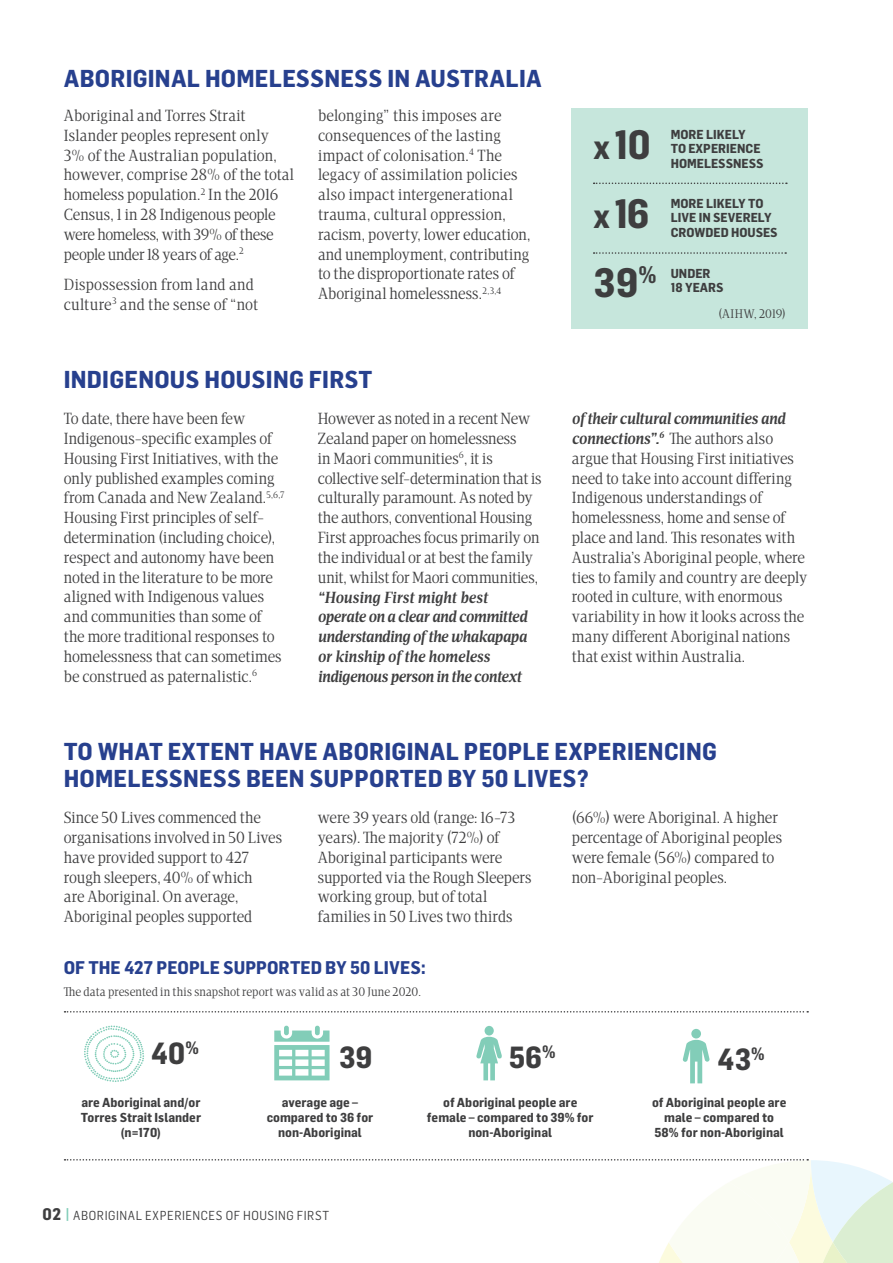
<style>
.page{position:relative;width:893px;height:1263px;background:#fff}
.page>*{position:absolute;margin:0;border:0;box-sizing:border-box;transform-origin:0 0}
.t1{font:700 40.2px "Flama Semicondensed";color:#3e3e3f}
.t2{font:700 30px "Flama Semicondensed";color:#3e3e3f}
.t3{font:700 24px/27px "Flama Semicondensed";letter-spacing:.01em;color:#27408e}
.t4{font:700 18px "Flama Semicondensed";color:#27408e}
.t5{font:16.5px/19.8px "Apud";color:#3e3e3f}
.t6{font:italic 700 16.5px/19.8px "Apud";letter-spacing:-.005em;color:#3e3e3f}
.t7{font:700 12.75px/15px "Flama Semicondensed";color:#3e3e3f;text-align:center}
.t8{font:12.75px "Apud";letter-spacing:.01em;color:#3e3e3f}
.t9{font:12.75px "Flama Semicondensed";letter-spacing:.04em;color:#3e3e3f}
.s1{font-size:33px}
.s2{font-size:40.2px}
.s3{font-size:23.4px}
.s4{font-weight:700;font-style:italic}
.s5{font-weight:700;font-size:16.5px}
.s6{font-weight:700;font-size:16.5px;color:#82cdb8}
</style>
<div class="page">
<div style="left:571px;top:109px;width:237px;height:220px;background:#c6e6dc"></div>
<svg style="left:594px;top:183px;width:193px;height:1px"></svg>
<svg style="left:594px;top:252px;width:192px;height:2px"></svg>
<div style="left:485px;top:1026px;width:9px;height:9px;background:#82cdb8;border-radius:50%"></div>
<svg style="left:476px;top:1037px;width:26px;height:43px"></svg>
<svg style="left:683px;top:1039px;width:27px;height:44px"></svg>
<div style="left:691px;top:1029px;width:10px;height:9px;background:#82cdb8;border-radius:50%"></div>
<svg style="left:274px;top:1025px;width:56px;height:55px"></svg>
<svg style="left:65px;top:1159px;width:828px;height:104px"></svg>
<svg style="left:65px;top:1011px;width:743px;height:1px"></svg>
<svg style="left:84px;top:1025px;width:60px;height:57px"></svg>
<h3 class="t3" style="left:64px;top:64px;width:479px">ABORIGINAL HOMELESSNESS IN AUSTRALIA</h3>
<p class="t5" style="left:64px;top:106px;width:232px">Aboriginal and Torres Strait<br>Islander peoples represent only<br>3% of the Australian population, however, comprise 28% of the total homeless population.<sup>2</sup> In the 2016<br>Census, 1 in 28 Indigenous people were homeless, with 39% of these people under 18 years of age.<sup>2</sup></p>
<p class="t5" style="left:64px;top:275px;width:196px">Dispossession from land and culture<sup>3</sup> and the sense of “not</p>
<p class="t5" style="left:318px;top:106px;width:214px">belonging” this imposes are consequences of the lasting impact of colonisation.<sup>4</sup> The legacy of assimilation policies also impact intergenerational trauma, cultural oppression, racism, poverty, lower education, and unemployment, contributing to the disproportionate rates of<br>Aboriginal homelessness.<sup>2,3,4</sup></p>
<h3 class="t3" style="left:64px;top:365px;width:310px">INDIGENOUS HOUSING FIRST</h3>
<p class="t5" style="left:64px;top:409px;width:222px">To date, there have been few<br>Indigenous-specific examples of<br>Housing First Initiatives, with the only published examples coming from Canada and New Zealand.<sup>5,6,7<br></sup>Housing First principles of self&shy;determination (including choice), respect and autonomy have been noted in the literature to be more aligned with Indigenous values and communities than some of the more traditional responses to homelessness that can sometimes be construed as paternalistic.<sup>6</sup></p>
<p class="t5" style="left:318px;top:409px;width:225px">However as noted in a recent New Zealand paper on homelessness<br>in Maori communities<sup>6</sup>, it is collective self-determination that is culturally paramount. As noted by the authors, conventional Housing First approaches focus primarily on the individual or at best the family unit, whilst for Maori communities,</p>
<p class="t6" style="left:318px;top:587px;width:211px">“Housing First might best operate on a clear and committed understanding of the whakapapa or kinship of the homeless indigenous person in the context</p>
<h1 class="t1" style="left:594px;top:119px;width:59px"><span class="s1">x</span>10</h1>
<p class="t7" style="left:671px;top:127px;width:94px;line-height:14.2px;text-align:left">MORE LIKELY<br>TO EXPERIENCE<br>HOMELESSNESS</p>
<h1 class="t1" style="left:594px;top:187px;width:58px"><span class="s1">x</span>16</h1>
<p class="t7" style="left:671px;top:196px;width:109px;line-height:14.2px;text-align:left">MORE LIKELY TO<br>LIVE IN SEVERELY<br>CROWDED HOUSES</p>
<p class="t7" style="left:671px;top:266px;width:54px;line-height:14.2px;text-align:left;text-indent:-77px"><span class="s2">39</span><span class="s3">%</span> UNDER<br>18 YEARS</p>
<p class="t8" style="left:718px;top:307px;width:69px">(AIHW, 2019)</p>
<p class="t5" style="left:572px;top:409px;width:237px"><span class="s4">of their cultural communities and connections”.</span><sup>6</sup> The authors also argue that Housing First initiatives need to take into account differing Indigenous understandings of homelessness, home and sense of place and land. This resonates with Australia’s Aboriginal people, where ties to family and country are deeply rooted in culture, with enormous variability in how it looks across the many different Aboriginal nations that exist within Australia.</p>
<h3 class="t3" style="left:64px;top:737px;width:655px">TO WHAT EXTENT HAVE ABORIGINAL PEOPLE EXPERIENCING<br>HOMELESSNESS BEEN SUPPORTED BY 50 LIVES?</h3>
<p class="t5" style="left:64px;top:808px;width:220px">Since 50 Lives commenced the organisations involved in 50 Lives have provided support to 427 rough sleepers, 40% of which<br>are Aboriginal. On average,<br>Aboriginal peoples supported</p>
<p class="t5" style="left:318px;top:808px;width:215px">were 39 years old (range: 16-73 years). The majority (72%) of<br>Aboriginal participants were supported via the Rough Sleepers working group, but of total families in 50 Lives two thirds</p>
<p class="t5" style="left:572px;top:808px;width:212px">(66%) were Aboriginal. A higher percentage of Aboriginal peoples were female (56%) compared to non-Aboriginal peoples.</p>
<p class="t4" style="left:64px;top:955px;width:363px">OF THE 427 PEOPLE SUPPORTED BY 50 LIVES:</p>
<p class="t8" style="left:64px;top:984px;width:359px">The data presented in this snapshot report was valid as at 30 June 2020.</p>
<h2 class="t2" style="left:151px;top:1034px;width:50px">40<sup>%</sup></h2>
<p class="t7" style="left:81px;top:1094px;width:122px">are Aboriginal and/or<br>Torres Strait Islander (n=170)</p>
<p class="t7" style="left:427px;top:1094px;width:168px">of Aboriginal people are female – compared to 39% for non-Aboriginal</p>
<h2 class="t2" style="left:509px;top:1038px;width:49px">56<sup>%</sup></h2>
<h2 class="t2" style="left:339px;top:1038px;width:35px">39</h2>
<p class="t7" style="left:267px;top:1094px;width:108px">average age – compared to 36 for non-Aboriginal</p>
<p class="t9" style="left:43px;top:1208px;width:288px"><span class="s5">02</span> <span class="s6">|</span> ABORIGINAL EXPERIENCES OF HOUSING FIRST</p>
<h2 class="t2" style="left:717px;top:1039px;width:49px">43<sup>%</sup></h2>
<p class="t7" style="left:652px;top:1094px;width:136px">of Aboriginal people are male – compared to<br>58% for non-Aboriginal</p>
</div>
